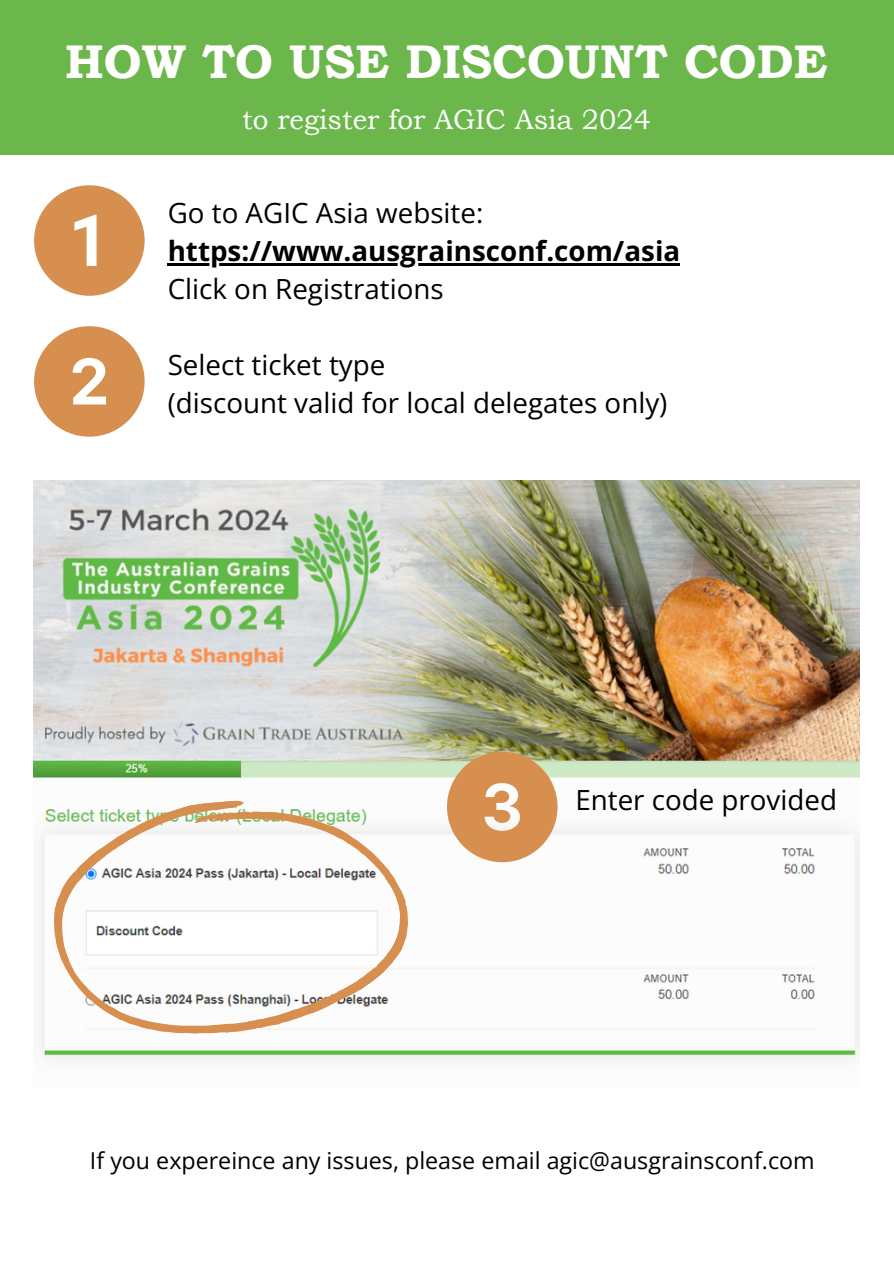
<style>
.page{position:relative;width:894px;height:1264px;background:#fff}
.page>*{position:absolute;margin:0;border:0;box-sizing:border-box;transform-origin:0 0}
.t1{font:700 47.25px "Bookman Old Style";color:#fff}
.t2{font:27.9px "Bookman Old Style";color:#fff}
.t3{font:27.75px "Open Sans";color:#000}
.t4{font:700 27.75px "Open Sans";color:#000}
.t5{font:23.25px "Open Sans";color:#000}
</style>
<div class="page">
<img style="left:34px;top:480px;width:825px;height:580px">
<div style="left:0;top:0;width:893px;height:155px;background:#6cb74c"></div>
<svg style="left:34px;top:185px;width:110px;height:110px"></svg>
<svg style="left:34px;top:326px;width:110px;height:110px"></svg>
<svg style="left:447px;top:751px;width:110px;height:111px"></svg>
<svg style="left:54px;top:800px;width:353px;height:233px"></svg>
<hr style="left:168px;top:263px;width:512px;height:2px;background:#000">
<p class="t1" style="left:65px;top:34px;width:763px">HOW TO USE DISCOUNT CODE</p>
<p class="t2" style="left:242px;top:103px;width:410px">to register for AGIC Asia 2024</p>
<p class="t3" style="left:168px;top:193px;width:317px">Go to AGIC Asia website:</p>
<p class="t4" style="left:168px;top:231px;width:514px">https://www.ausgrainsconf.com/asia</p>
<p class="t3" style="left:168px;top:269px;width:277px">Click on Registrations</p>
<p class="t3" style="left:168px;top:345px;width:219px">Select ticket type</p>
<p class="t3" style="left:168px;top:383px;width:501px">(discount valid for local delegates only)</p>
<p class="t3" style="left:575px;top:780px;width:263px">Enter code provided</p>
<p class="t5" style="left:90px;top:1143px;width:726px">If you expereince any issues, please email agic@ausgrainsconf.com</p>
</div>
